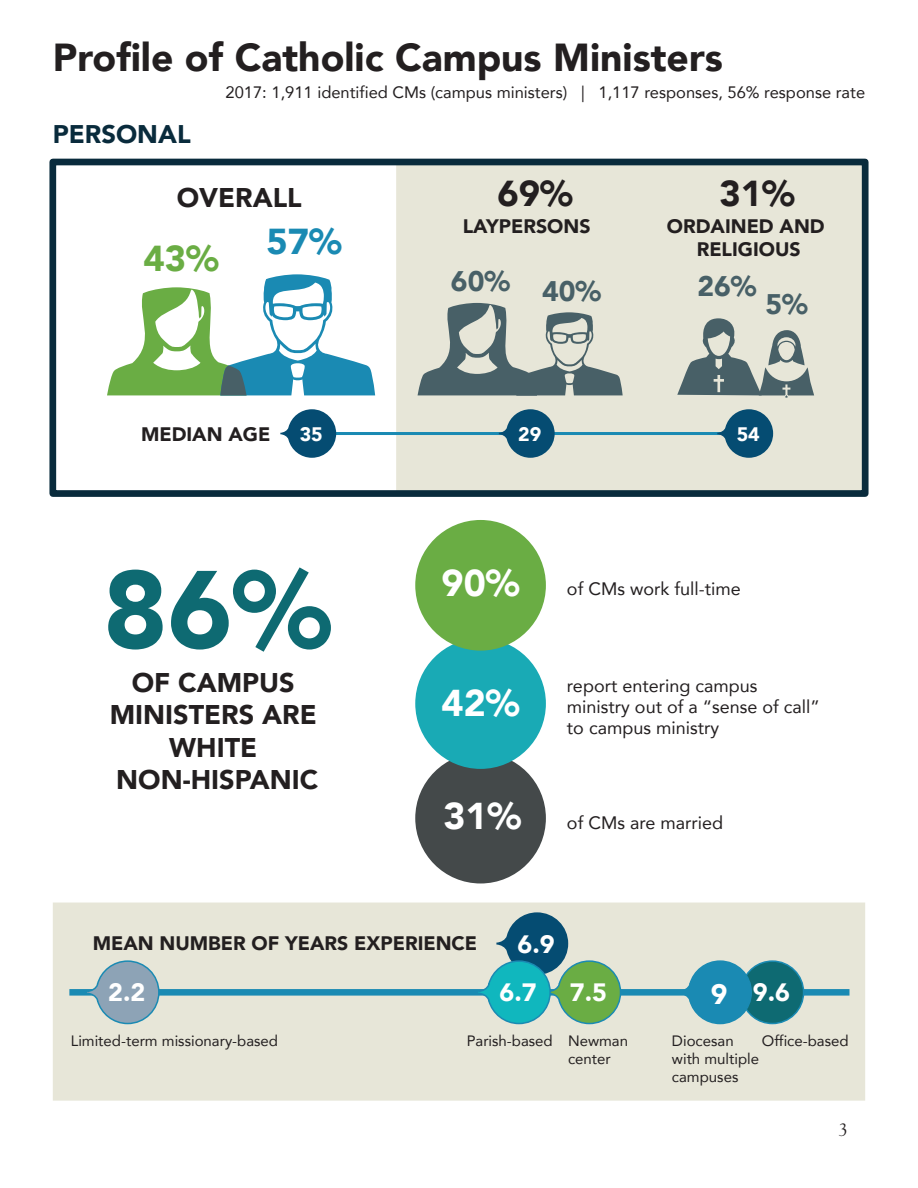
<style>
.page{position:relative;width:918px;height:1188px;background:#fff}
.page>*{position:absolute;margin:0;border:0;box-sizing:border-box;transform-origin:0 0}
.t1{font:900 109.2px "Avenir";color:#0e6a72}
.t2{font:900 39px "Avenir";color:#231f20}
.t3{font:900 37.35px "Avenir";color:#fff}
.t4{font:900 36px "Avenir";color:#231f20}
.t5{font:900 36px "Avenir";color:#6aad44}
.t6{font:900 36px "Avenir";color:#1a8ab3}
.t7{font:900 28.35px "Avenir";color:#486067}
.t8{font:900 27px/32.4px "Avenir";color:#231f20;text-align:center}
.t9{font:900 25.5px "Avenir";color:#092b3c}
.t10{font:900 25.05px "Avenir";color:#fff}
.t11{font:900 19.5px/23.4px "Avenir";color:#231f20;text-align:center}
.t12{font:900 19.5px "Avenir";color:#fff}
.t13{font:18px/21px "Avenir";color:#231f20}
.t14{font:18px "Goudy Std";color:#231f20}
.t15{font:16.5px "Avenir";color:#231f20}
.t16{font:15px/18px "Avenir";color:#231f20}
.s1{font-size:28.05px}
</style>
<div class="page">
<div style="left:415px;top:753px;width:131px;height:130px;background:#44494a;border-radius:50%"></div>
<div style="left:53px;top:903px;width:812px;height:198px;background:#e7e6d8"></div>
<div style="left:69px;top:989px;width:780px;height:7px;background:#1a8ab3"></div>
<div style="left:396px;top:167px;width:465px;height:322px;background:#e7e6d8"></div>
<hr style="left:327px;top:432px;width:436px;height:3px;background:#1a8ab3">
<svg style="left:107px;top:274px;width:268px;height:121px"></svg>
<svg style="left:418px;top:303px;width:205px;height:92px"></svg>
<div style="left:49px;top:159px;width:820px;height:338px;border:7px solid #092b3c"></div>
<svg style="left:280px;top:409px;width:56px;height:49px"></svg>
<svg style="left:499px;top:409px;width:56px;height:49px"></svg>
<svg style="left:717px;top:409px;width:56px;height:49px"></svg>
<svg style="left:678px;top:960px;width:127px;height:65px"></svg>
<svg style="left:477px;top:912px;width:145px;height:113px"></svg>
<svg style="left:86px;top:960px;width:74px;height:65px"></svg>
<svg style="left:677px;top:318px;width:137px;height:80px"></svg>
<div style="left:415px;top:638px;width:131px;height:131px;background:#19aab5;border-radius:50%"></div>
<div style="left:415px;top:520px;width:131px;height:131px;background:#6aad44;border-radius:50%"></div>
<h2 class="t2" style="left:53px;top:24px;width:672px">Profile of Catholic Campus Ministers</h2>
<h3 class="t9" style="left:53px;top:112px;width:139px">PERSONAL</h3>
<p class="t15" style="left:226px;top:79px;width:641px">2017: 1,911 identified CMs (campus ministers) | 1,117 responses, 56% response rate</p>
<h3 class="t8" style="left:177px;top:181px;width:126px">OVERALL</h3>
<h3 class="t5" style="left:143px;top:227px;width:77px">43%</h3>
<h3 class="t6" style="left:267px;top:210px;width:77px">57%</h3>
<h3 class="t4" style="left:498px;top:163px;width:77px">69%</h3>
<h3 class="t4" style="left:720px;top:163px;width:77px">31%</h3>
<p class="t11" style="left:463px;top:214px;width:129px">LAYPERSONS</p>
<p class="t11" style="left:667px;top:214px;width:159px">ORDAINED AND<br>RELIGIOUS</p>
<h3 class="t7" style="left:451px;top:257px;width:61px">60%</h3>
<h3 class="t7" style="left:697px;top:262px;width:61px">26%</h3>
<h3 class="t7" style="left:542px;top:266px;width:61px">40%</h3>
<h3 class="t7" style="left:765px;top:280px;width:44px">5%</h3>
<p class="t11" style="left:141px;top:422px;width:131px">MEDIAN AGE</p>
<p class="t12" style="left:300px;top:417px;width:25px">35</p>
<p class="t12" style="left:518px;top:417px;width:25px">29</p>
<p class="t12" style="left:737px;top:417px;width:25px">54</p>
<h1 class="t1" style="left:103px;top:517px;width:230px">86%</h1>
<h3 class="t3" style="left:442px;top:551px;width:79px">90%</h3>
<p class="t13" style="left:567px;top:578px;width:175px">of CMs work full-time</p>
<h3 class="t8" style="left:110px;top:666px;width:210px">OF CAMPUS<br>MINISTERS ARE<br>WHITE<br>NON-HISPANIC</h3>
<h3 class="t3" style="left:442px;top:671px;width:79px">42%</h3>
<p class="t13" style="left:567px;top:675px;width:254px">report entering campus ministry out of a “sense of call” to campus ministry</p>
<h3 class="t3" style="left:443px;top:784px;width:79px">31%</h3>
<p class="t13" style="left:567px;top:812px;width:158px">of CMs are married</p>
<p class="t11" style="left:93px;top:931px;width:386px">MEAN NUMBER OF YEARS EXPERIENCE</p>
<h3 class="t10" style="left:518px;top:922px;width:39px">6.9</h3>
<h3 class="t10" style="left:108px;top:971px;width:39px">2.2</h3>
<h3 class="t10" style="left:500px;top:971px;width:39px">6.7</h3>
<h3 class="t10" style="left:570px;top:971px;width:39px">7.5</h3>
<h3 class="t10" style="left:711px;top:971px;width:81px"><span class="s1">9</span> 9.6</h3>
<p class="t16" style="left:762px;top:1031px;width:88px">Office-based</p>
<p class="t16" style="left:71px;top:1031px;width:209px">Limited-term missionary-based</p>
<p class="t16" style="left:568px;top:1031px;width:62px;text-indent:-101px">Parish-based Newman center</p>
<p class="t16" style="left:672px;top:1031px;width:89px">Diocesan with multiple campuses</p>
<p class="t14" style="left:839px;top:1119px;width:10px">3</p>
</div>
